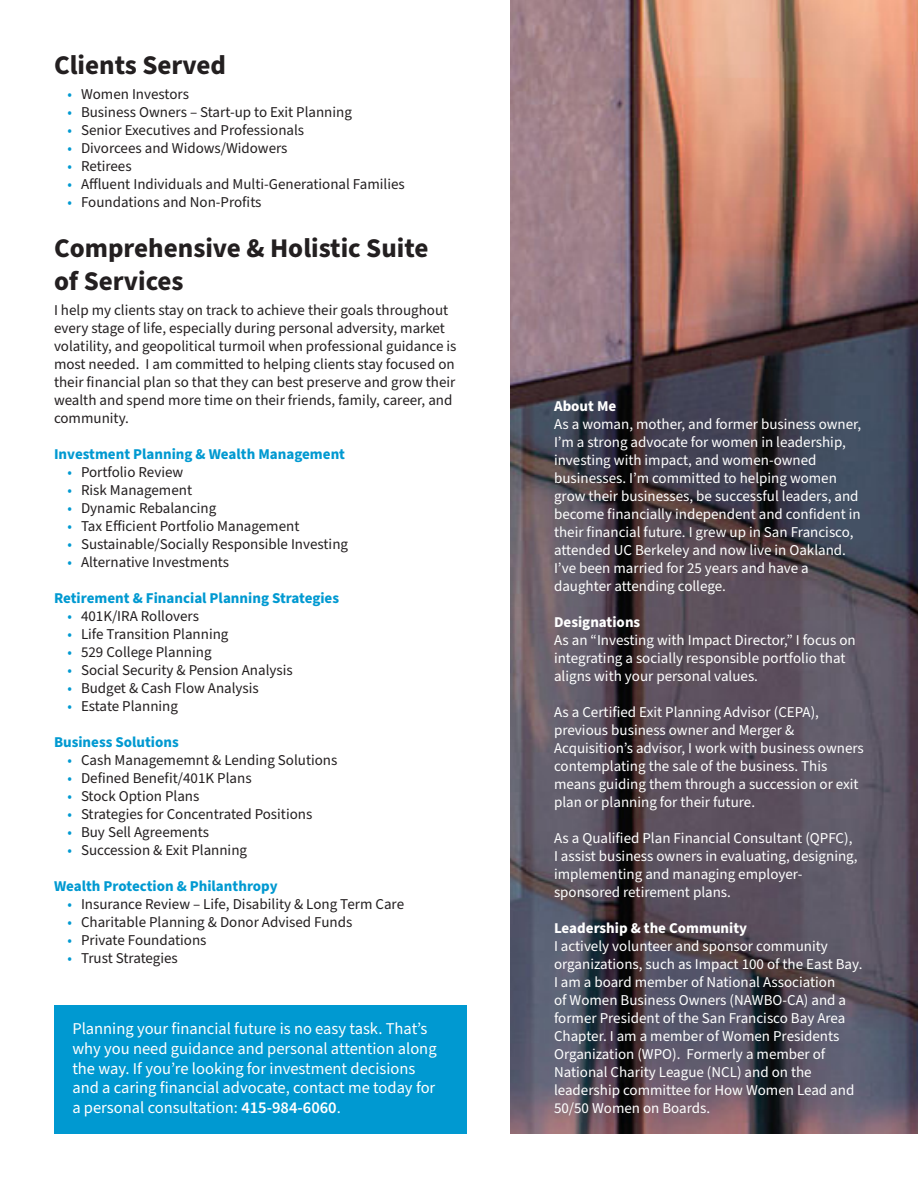
<style>
.page{position:relative;width:918px;height:1188px;background:#fff}
.page>*{position:absolute;margin:0;border:0;box-sizing:border-box;transform-origin:0 0}
.t1{font:700 27px/32.4px "Source Sans Pro";color:#231f20}
.t2{font:16.5px/19.8px "Source Sans Pro";color:#fff}
.t3{font:15px/18px "Source Sans Pro";color:#fff}
.t4{font:15px/18px "Source Sans Pro";color:#231f20}
.t5{font:700 15px "Source Sans Pro";color:#0099d1}
.t6{font:700 15px "Source Sans Pro";color:#fff}
.s1{color:#0099d1}
.s2{font-weight:600}
</style>
<div class="page">
<div style="left:54px;top:1005px;width:413px;height:129px;background:#0099d1"></div>
<img style="left:511px;top:0;width:407px;height:1134px">
<h1 class="t1" style="left:54px;top:50px;width:174px">Clients Served</h1>
<p class="t4" style="left:68px;top:86px;width:123px"><span class="s1">•</span> Women Investors</p>
<p class="t4" style="left:68px;top:104px;width:286px"><span class="s1">•</span> Business Owners – Start-up to Exit Planning</p>
<p class="t4" style="left:68px;top:122px;width:238px"><span class="s1">•</span> Senior Executives and Professionals</p>
<p class="t4" style="left:68px;top:140px;width:222px"><span class="s1">•</span> Divorcees and Widows/Widowers</p>
<p class="t4" style="left:68px;top:158px;width:66px"><span class="s1">•</span> Retirees</p>
<p class="t4" style="left:68px;top:176px;width:339px"><span class="s1">•</span> Affluent Individuals and Multi-Generational Families</p>
<p class="t4" style="left:68px;top:194px;width:196px"><span class="s1">•</span> Foundations and Non-Profits</p>
<h1 class="t1" style="left:54px;top:233px;width:376px">Comprehensive &amp; Holistic Suite of Services</h1>
<p class="t4" style="left:54px;top:301px;width:404px">I help my clients stay on track to achieve their goals throughout every stage of life, especially during personal adversity, market volatility, and geopolitical turmoil when professional guidance is most needed. I am committed to helping clients stay focused on their financial plan so that they can best preserve and grow their wealth and spend more time on their friends, family, career, and community.</p>
<p class="t5" style="left:54px;top:443px;width:293px">Investment Planning &amp; Wealth Management</p>
<p class="t4" style="left:68px;top:463px;width:117px"><span class="s1">•</span> Portfolio Review</p>
<p class="t4" style="left:68px;top:481px;width:126px"><span class="s1">•</span> Risk Management</p>
<p class="t4" style="left:68px;top:499px;width:150px"><span class="s1">•</span> Dynamic Rebalancing</p>
<p class="t4" style="left:68px;top:517px;width:233px"><span class="s1">•</span> Tax Efficient Portfolio Management</p>
<p class="t4" style="left:68px;top:535px;width:282px"><span class="s1">•</span> Sustainable/Socially Responsible Investing</p>
<p class="t4" style="left:68px;top:553px;width:163px"><span class="s1">•</span> Alternative Investments</p>
<p class="t5" style="left:54px;top:587px;width:287px">Retirement &amp; Financial Planning Strategies</p>
<p class="t4" style="left:68px;top:607px;width:133px"><span class="s1">•</span> 401K/IRA Rollovers</p>
<p class="t4" style="left:68px;top:625px;width:163px"><span class="s1">•</span> Life Transition Planning</p>
<p class="t4" style="left:68px;top:643px;width:146px"><span class="s1">•</span> 529 College Planning</p>
<p class="t4" style="left:68px;top:661px;width:227px"><span class="s1">•</span> Social Security &amp; Pension Analysis</p>
<p class="t4" style="left:68px;top:679px;width:193px"><span class="s1">•</span> Budget &amp; Cash Flow Analysis</p>
<p class="t4" style="left:68px;top:697px;width:112px"><span class="s1">•</span> Estate Planning</p>
<p class="t5" style="left:54px;top:731px;width:126px">Business Solutions</p>
<p class="t4" style="left:68px;top:751px;width:271px"><span class="s1">•</span> Cash Managememnt &amp; Lending Solutions</p>
<p class="t4" style="left:68px;top:769px;width:186px"><span class="s1">•</span> Defined Benefit/401K Plans</p>
<p class="t4" style="left:68px;top:787px;width:133px"><span class="s1">•</span> Stock Option Plans</p>
<p class="t4" style="left:68px;top:805px;width:246px"><span class="s1">•</span> Strategies for Concentrated Positions</p>
<p class="t4" style="left:68px;top:823px;width:143px"><span class="s1">•</span> Buy Sell Agreements</p>
<p class="t4" style="left:68px;top:841px;width:181px"><span class="s1">•</span> Succession &amp; Exit Planning</p>
<p class="t5" style="left:54px;top:875px;width:225px">Wealth Protection &amp; Philanthropy</p>
<p class="t4" style="left:68px;top:895px;width:338px"><span class="s1">•</span> Insurance Review – Life, Disability &amp; Long Term Care</p>
<p class="t4" style="left:68px;top:913px;width:286px"><span class="s1">•</span> Charitable Planning &amp; Donor Advised Funds</p>
<p class="t4" style="left:68px;top:931px;width:141px"><span class="s1">•</span> Private Foundations</p>
<p class="t4" style="left:68px;top:949px;width:112px"><span class="s1">•</span> Trust Strategies</p>
<p class="t2" style="left:72px;top:1019px;width:366px">Planning your financial future is no easy task. That’s why you need guidance and personal attention along the way. If you’re looking for investment decisions and a caring financial advocate, contact me today for a personal consultation: <span class="s2">415-984-6060</span>.</p>
<p class="t6" style="left:554px;top:395px;width:64px">About Me</p>
<p class="t3" style="left:554px;top:415px;width:309px">As a woman, mother, and former business owner, I’m a strong advocate for women in leadership, investing with impact, and women-owned businesses. I’m committed to helping women grow their businesses, be successful leaders, and become financially independent and confident in their financial future. I grew up in San Francisco, attended UC Berkeley and now live in Oakland.<br>I’ve been married for 25 years and have a daughter attending college.</p>
<p class="t6" style="left:554px;top:611px;width:88px">Designations</p>
<p class="t3" style="left:554px;top:631px;width:303px">As an “Investing with Impact Director,” I focus on integrating a socially responsible portfolio that aligns with your personal values.</p>
<p class="t3" style="left:554px;top:703px;width:311px">As a Certified Exit Planning Advisor (CEPA), previous business owner and Merger &amp; Acquisition’s advisor, I work with business owners contemplating the sale of the business. This means guiding them through a succession or exit plan or planning for their future.</p>
<p class="t3" style="left:554px;top:829px;width:305px">As a Qualified Plan Financial Consultant (QPFC), I assist business owners in evaluating, designing, implementing and managing employer&shy;sponsored retirement plans.</p>
<p class="t6" style="left:554px;top:917px;width:195px">Leadership &amp; the Community</p>
<p class="t3" style="left:554px;top:937px;width:310px">I actively volunteer and sponsor community organizations, such as Impact 100 of the East Bay.<br>I am a board member of National Association<br>of Women Business Owners (NAWBO-CA) and a former President of the San Francisco Bay Area Chapter. I am a member of Women Presidents Organization (WPO). Formerly a member of National Charity League (NCL) and on the leadership committee for How Women Lead and 50/50 Women on Boards.</p>
</div>
